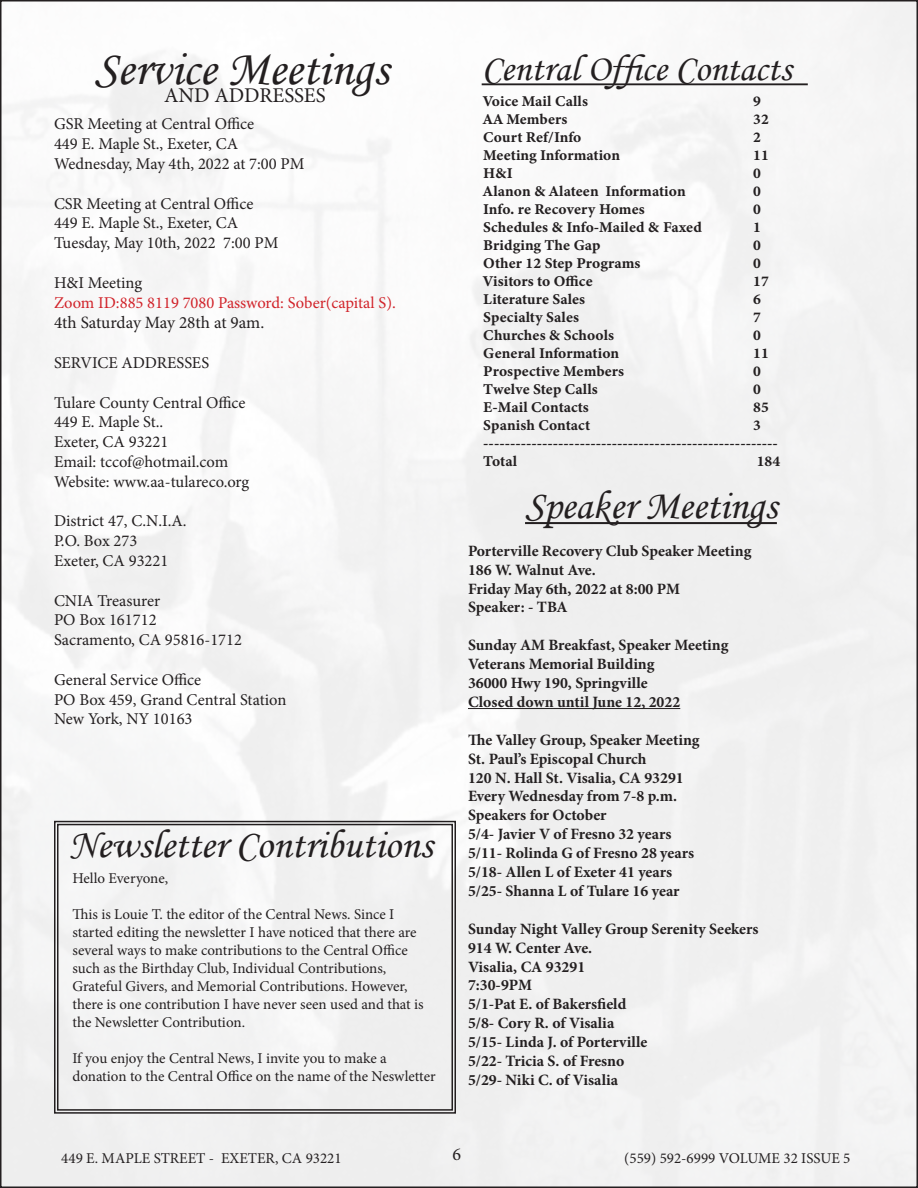
<style>
.page{position:relative;width:918px;height:1188px;background:#fff}
.page>*{position:absolute;margin:0;border:0;box-sizing:border-box;transform-origin:0 0}
.t1{font:49.5px "Monotype Corsiva";color:#231f20}
.t2{font:40.5px "Monotype Corsiva";color:#231f20}
.t3{font:37.5px "Monotype Corsiva";color:#231f20}
.t4{font:21px "Minion Pro";color:#231f20}
.t5{font:18px "Minion Pro";color:#231f20}
.t6{font:17.25px "Minion Pro";color:#231f20}
.t7{font:16.5px "Minion Pro";color:#231f20}
.t8{font:16.5px "Minion Pro";color:#d1232a}
.t9{font:700 15.75px/18.9px "Minion Pro";color:#231f20}
.t10{font:15px/18px "Minion Pro";color:#231f20}
.t11{font:15px "Minion Variable Concept";color:#231f20}
</style>
<div class="page">
<hr style="left:482px;top:83px;width:326px;height:2px;background:#231f20">
<hr style="left:468px;top:708px;width:212px;height:1px;background:#231f20">
<hr style="left:525px;top:522px;width:252px;height:2px;background:#231f20">
<div style="left:53px;top:820px;width:404px;height:294px;background:#f2f2f2"></div>
<div style="left:57px;top:824px;width:396px;height:287px;border:1px solid #231f20"></div>
<p class="t1" style="left:94px;top:38px;width:296px">Service Meetings</p>
<p class="t4" style="left:164px;top:82px;width:163px">AND ADDRESSES</p>
<p class="t7" style="left:54px;top:113px;width:202px">GSR Meeting at Central Office</p>
<p class="t7" style="left:54px;top:133px;width:186px">449 E. Maple St., Exeter, CA</p>
<p class="t7" style="left:54px;top:153px;width:252px">Wednesday, May 4th, 2022 at 7:00 PM</p>
<p class="t7" style="left:54px;top:192px;width:201px">CSR Meeting at Central Office</p>
<p class="t7" style="left:54px;top:212px;width:186px">449 E. Maple St., Exeter, CA</p>
<p class="t7" style="left:54px;top:232px;width:226px">Tuesday, May 10th, 2022 7:00 PM</p>
<p class="t7" style="left:54px;top:272px;width:90px">H&amp;I Meeting</p>
<p class="t8" style="left:54px;top:291px;width:343px">Zoom ID:885 8119 7080 Password: Sober(capital S).</p>
<p class="t6" style="left:54px;top:311px;width:212px">4th Saturday May 28th at 9am.</p>
<p class="t7" style="left:54px;top:352px;width:157px">SERVICE ADDRESSES</p>
<p class="t7" style="left:54px;top:391px;width:193px">Tulare County Central Office</p>
<p class="t7" style="left:54px;top:411px;width:111px">449 E. Maple St..</p>
<p class="t7" style="left:54px;top:431px;width:116px">Exeter, CA 93221</p>
<p class="t7" style="left:54px;top:451px;width:176px">Email: tccof@hotmail.com</p>
<p class="t7" style="left:54px;top:470px;width:197px">Website: www.aa-tulareco.org</p>
<p class="t7" style="left:54px;top:510px;width:134px">District 47, C.N.I.A.</p>
<p class="t7" style="left:54px;top:530px;width:85px">P.O. Box 273</p>
<p class="t7" style="left:54px;top:550px;width:116px">Exeter, CA 93221</p>
<p class="t7" style="left:54px;top:589px;width:108px">CNIA Treasurer</p>
<p class="t7" style="left:54px;top:609px;width:104px">PO Box 161712</p>
<p class="t7" style="left:54px;top:629px;width:190px">Sacramento, CA 95816-1712</p>
<p class="t7" style="left:54px;top:668px;width:149px">General Service Office</p>
<p class="t7" style="left:54px;top:688px;width:234px">PO Box 459, Grand Central Station</p>
<p class="t7" style="left:54px;top:708px;width:140px">New York, NY 10163</p>
<p class="t2" style="left:69px;top:820px;width:365px">Newsletter Contributions</p>
<p class="t10" style="left:72px;top:869px;width:97px">Hello Everyone,</p>
<p class="t10" style="left:72px;top:905px;width:353px">This is Louie T. the editor of the Central News. Since I started editing the newsletter I have noticed that there are several ways to make contributions to the Central Office such as the Birthday Club, Individual Contributions, Grateful Givers, and Memorial Contributions. However, there is one contribution I have never seen used and that is the Newsletter Contribution.</p>
<p class="t10" style="left:72px;top:1049px;width:365px">If you enjoy the Central News, I invite you to make a donation to the Central Office on the name of the Neswletter</p>
<p class="t3" style="left:482px;top:46px;width:311px">Central Office Contacts</p>
<p class="t11" style="left:483px;top:90px;width:106px">Voice Mail Calls</p>
<p class="t11" style="left:753px;top:90px;width:9px">9</p>
<p class="t11" style="left:483px;top:108px;width:86px">AA Members</p>
<p class="t11" style="left:753px;top:108px;width:17px">32</p>
<p class="t11" style="left:483px;top:126px;width:100px">Court Ref/Info</p>
<p class="t11" style="left:753px;top:126px;width:9px">2</p>
<p class="t11" style="left:483px;top:144px;width:138px">Meeting Information</p>
<p class="t11" style="left:753px;top:144px;width:17px">11</p>
<p class="t11" style="left:483px;top:162px;width:31px">H&amp;I</p>
<p class="t11" style="left:753px;top:162px;width:9px">0</p>
<p class="t11" style="left:483px;top:180px;width:204px">Alanon &amp; Alateen Information</p>
<p class="t11" style="left:753px;top:180px;width:9px">0</p>
<p class="t11" style="left:483px;top:198px;width:163px">Info. re Recovery Homes</p>
<p class="t11" style="left:753px;top:198px;width:9px">0</p>
<p class="t11" style="left:483px;top:216px;width:220px">Schedules &amp; Info-Mailed &amp; Faxed</p>
<p class="t11" style="left:753px;top:216px;width:9px">1</p>
<p class="t11" style="left:483px;top:234px;width:119px">Bridging The Gap</p>
<p class="t11" style="left:753px;top:234px;width:9px">0</p>
<p class="t11" style="left:483px;top:252px;width:159px">Other 12 Step Programs</p>
<p class="t11" style="left:753px;top:252px;width:9px">0</p>
<p class="t11" style="left:483px;top:270px;width:111px">Visitors to Office</p>
<p class="t11" style="left:753px;top:270px;width:17px">17</p>
<p class="t11" style="left:483px;top:288px;width:104px">Literature Sales</p>
<p class="t11" style="left:753px;top:288px;width:9px">6</p>
<p class="t11" style="left:483px;top:306px;width:97px">Specialty Sales</p>
<p class="t11" style="left:753px;top:306px;width:9px">7</p>
<p class="t11" style="left:483px;top:324px;width:132px">Churches &amp; Schools</p>
<p class="t11" style="left:753px;top:324px;width:9px">0</p>
<p class="t11" style="left:483px;top:342px;width:138px">General Information</p>
<p class="t11" style="left:753px;top:342px;width:17px">11</p>
<p class="t11" style="left:483px;top:360px;width:142px">Prospective Members</p>
<p class="t11" style="left:753px;top:360px;width:9px">0</p>
<p class="t11" style="left:483px;top:378px;width:116px">Twelve Step Calls</p>
<p class="t11" style="left:753px;top:378px;width:9px">0</p>
<p class="t11" style="left:483px;top:396px;width:107px">E-Mail Contacts</p>
<p class="t11" style="left:753px;top:396px;width:17px">85</p>
<p class="t11" style="left:483px;top:414px;width:108px">Spanish Contact</p>
<p class="t11" style="left:753px;top:414px;width:9px">3</p>
<p class="t11" style="left:483px;top:432px;width:296px">-------------------------------------------------------</p>
<p class="t11" style="left:483px;top:450px;width:35px">Total</p>
<p class="t11" style="left:757px;top:450px;width:25px">184</p>
<p class="t2" style="left:525px;top:481px;width:253px">Speaker Meetings</p>
<p class="t9" style="left:468px;top:541px;width:285px">Porterville Recovery Club Speaker Meeting</p>
<p class="t9" style="left:468px;top:560px;width:129px">186 W. Walnut Ave.</p>
<p class="t9" style="left:468px;top:579px;width:214px">Friday May 6th, 2022 at 8:00 PM</p>
<p class="t9" style="left:468px;top:598px;width:101px">Speaker: - TBA</p>
<p class="t9" style="left:468px;top:636px;width:262px">Sunday AM Breakfast, Speaker Meeting</p>
<p class="t9" style="left:468px;top:654px;width:188px">Veterans Memorial Building</p>
<p class="t9" style="left:468px;top:673px;width:181px">36000 Hwy 190, Springville</p>
<p class="t9" style="left:468px;top:692px;width:214px">Closed down until June 12, 2022</p>
<p class="t9" style="left:468px;top:730px;width:233px">The Valley Group, Speaker Meeting</p>
<p class="t9" style="left:468px;top:749px;width:180px">St. Paul’s Episcopal Church</p>
<p class="t9" style="left:468px;top:768px;width:217px">120 N. Hall St. Visalia, CA 93291</p>
<p class="t9" style="left:468px;top:787px;width:211px">Every Wednesday from 7-8 p.m.</p>
<p class="t9" style="left:468px;top:806px;width:205px">Speakers for October<br>5/4- Javier V of Fresno 32 years</p>
<p class="t9" style="left:468px;top:843px;width:228px">5/11- Rolinda G of Fresno 28 years</p>
<p class="t9" style="left:468px;top:862px;width:206px">5/18- Allen L of Exeter 41 years</p>
<p class="t9" style="left:468px;top:881px;width:213px">5/25- Shanna L of Tulare 16 year</p>
<p class="t9" style="left:468px;top:919px;width:292px">Sunday Night Valley Group Serenity Seekers</p>
<p class="t9" style="left:468px;top:938px;width:126px">914 W. Center Ave.<br>Visalia, CA 93291<br>7:30-9PM</p>
<p class="t9" style="left:468px;top:995px;width:160px">5/1-Pat E. of Bakersfield</p>
<p class="t9" style="left:468px;top:1014px;width:148px">5/8- Cory R. of Visalia</p>
<p class="t9" style="left:468px;top:1032px;width:181px">5/15- Linda J. of Porterville</p>
<p class="t9" style="left:468px;top:1051px;width:158px">5/22- Tricia S. of Fresno</p>
<p class="t9" style="left:468px;top:1070px;width:152px">5/29- Niki C. of Visalia</p>
<p class="t5" style="left:452px;top:1143px;width:10px">6</p>
<p class="t10" style="left:61px;top:1149px;width:282px">449 E. MAPLE STREET - EXETER, CA 93221</p>
<p class="t10" style="left:624px;top:1149px;width:228px">(559) 592-6999 VOLUME 32 ISSUE 5</p>
</div>
